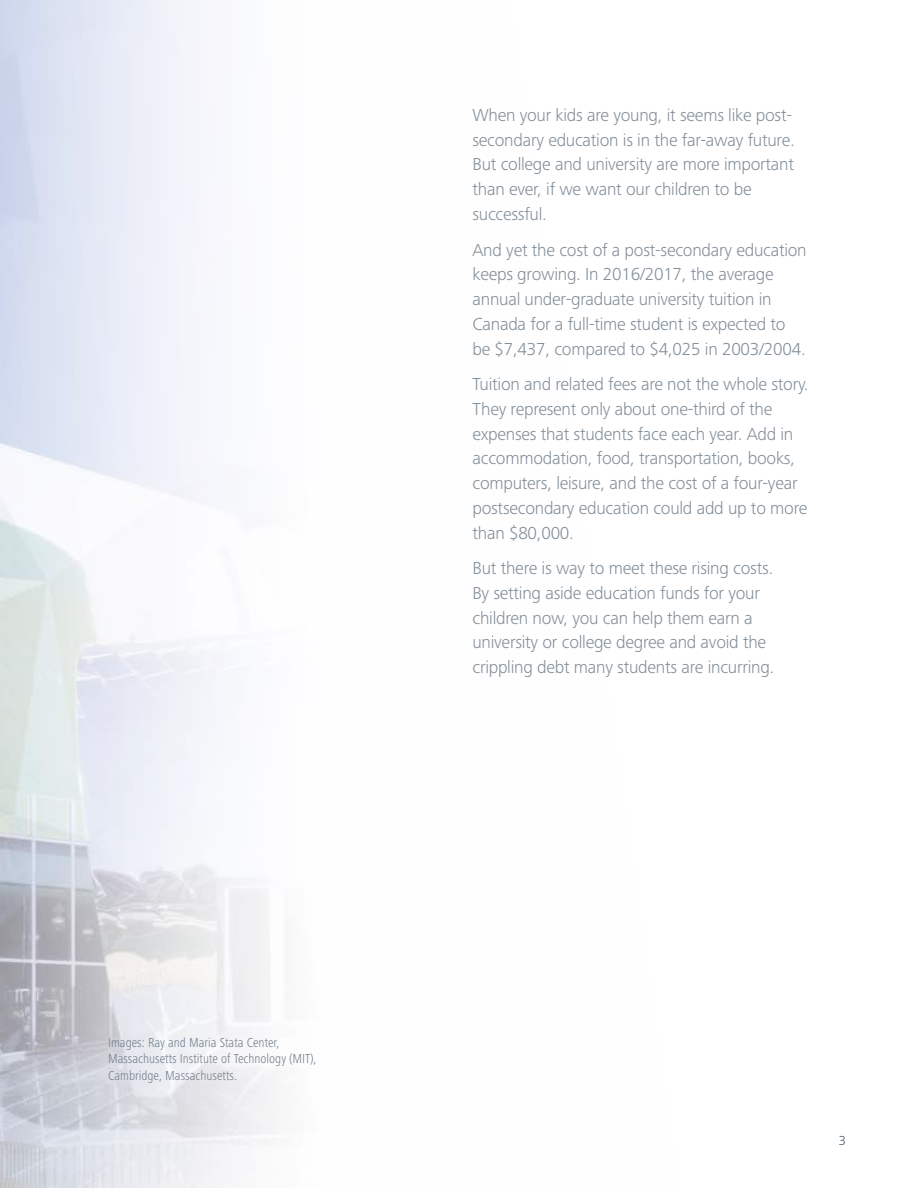
<style>
.page{position:relative;width:918px;height:1188px;background:#fff}
.page>*{position:absolute;margin:0;border:0;box-sizing:border-box;transform-origin:0 0}
.t1{font:300 18px/24.8px "Frutiger Next Pro";letter-spacing:-.015em;color:#828e98}
.t2{font:300 condensed 13.5px/16.5px "Frutiger Next Pro";color:#727f8b}
.t3{font:300 13.5px "Frutiger Next Pro";color:#485865}
</style>
<div class="page">
<img style="left:0;top:0;width:279px;height:1188px">
<p class="t2" style="left:108px;top:1034px;width:210px">Images: Ray and Maria Stata Center,<br>Massachusetts Institute of Technology (MIT),<br>Cambridge, Massachusetts.</p>
<p class="t1" style="left:472px;top:103px;width:324px">When your kids are young, it seems like post&shy;secondary education is in the far-away future.<br>But college and university are more important than ever, if we want our children to be successful.</p>
<p class="t1" style="left:472px;top:237px;width:336px">And yet the cost of a post-secondary education keeps growing. In 2016/2017, the average annual under-graduate university tuition in Canada for a full-time student is expected to be $7,437, compared to $4,025 in 2003/2004.</p>
<p class="t1" style="left:472px;top:372px;width:338px">Tuition and related fees are not the whole story.<br>They represent only about one-third of the expenses that students face each year. Add in accommodation, food, transportation, books, computers, leisure, and the cost of a four-year postsecondary education could add up to more than $80,000.</p>
<p class="t1" style="left:472px;top:556px;width:303px">But there is way to meet these rising costs.<br>By setting aside education funds for your children now, you can help them earn a university or college degree and avoid the crippling debt many students are incurring.</p>
<p class="t3" style="left:839px;top:1132px;width:9px">3</p>
</div>
